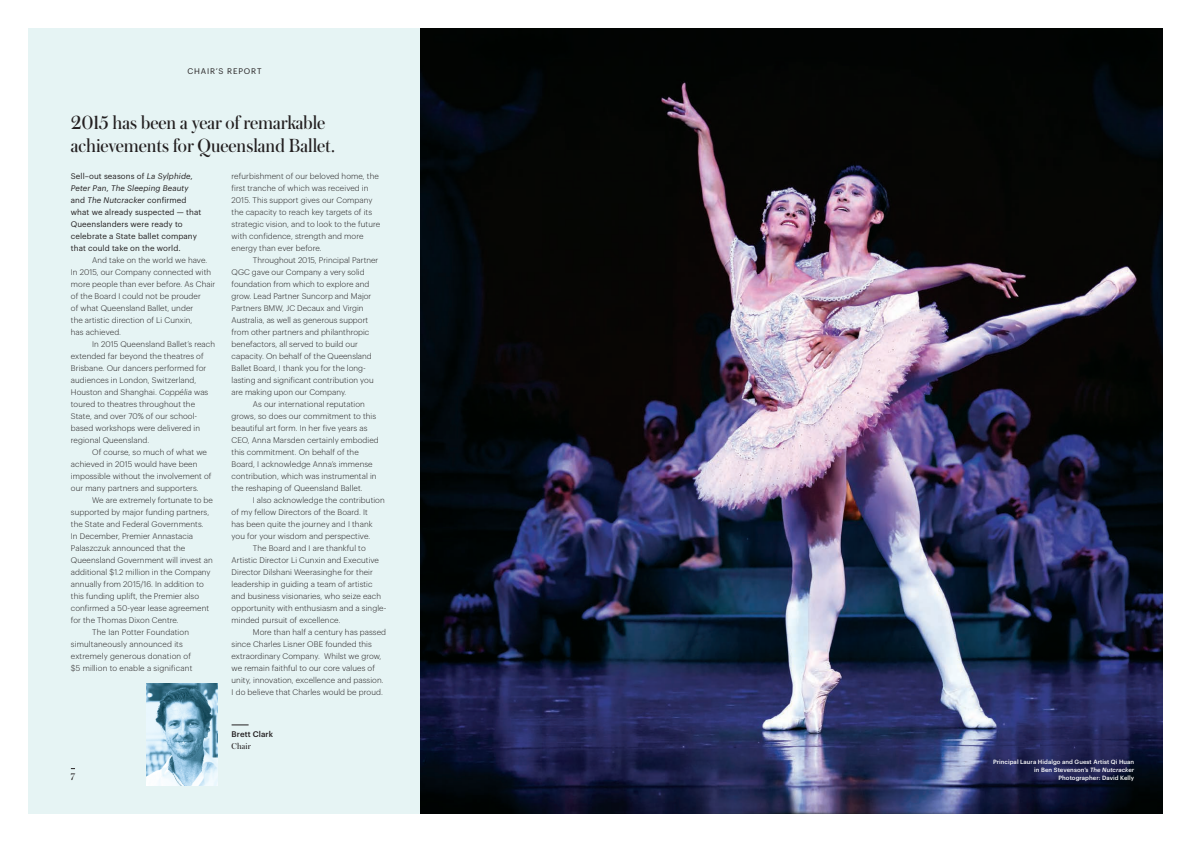
<style>
.page{position:relative;width:1191px;height:842px;background:#fff}
.page>*{position:absolute;margin:0;border:0;box-sizing:border-box;transform-origin:0 0}
.Heading{font:20px/22.5px "Austin Cyr";color:#231f20}
.Page_Number{font:10px "Austin Cyr";color:#231f20}
.Body_Austin{font:9px "Austin Cyr";letter-spacing:.02em;color:#231f20}
.Body_Copy{font:300 8px/12px "Graphik";letter-spacing:.01em;color:#231f20}
.Body_Regular{font:8px/12px "Graphik";letter-spacing:.01em;color:#231f20}
.Page_Title{font:8px "Graphik";letter-spacing:.105em;color:#231f20}
.Body_Copy-2{font:500 8px "Graphik";letter-spacing:.01em;color:#231f20}
.Folio{font:500 6px/8px "Graphik";letter-spacing:.01em;color:#fff;text-align:right}
.s1{font-style:italic}
</style>
<div class="page">
<div style="left:28px;top:28px;width:392px;height:786px;background:#e6f4f4"></div>
<img style="left:420px;top:28px;width:742px;height:786px">
<svg style="left:231px;top:725px;width:18px;height:1px"></svg>
<img style="left:146px;top:683px;width:71px;height:102px">
<p class="Page_Title" style="left:187px;top:65px;width:76px">CHAIR’S REPORT</p>
<p class="Heading" style="left:71px;top:111px;width:266px">2015 has been a year of remarkable achievements for Queensland Ballet.</p>
<p class="Body_Regular" style="left:71px;top:170px;width:132px">Sell–out seasons of <span class="s1">La Sylphide</span>,<br><span class="s1">Peter Pan</span>, <span class="s1">The Sleeping Beauty </span>and <span class="s1">The Nutcracker</span> confirmed what we already suspected — that<br>Queenslanders were ready to celebrate a State ballet company that could take on the world.</p>
<p class="Body_Copy" style="left:71px;top:254px;width:146px;text-indent:21px">And take on the world we have.<br>In 2015, our Company connected with more people than ever before. As Chair of the Board I could not be prouder<br>of what Queensland Ballet, under<br>the artistic direction of Li Cunxin,<br>has achieved.</p>
<p class="Body_Copy" style="left:71px;top:338px;width:146px;text-indent:21px">In 2015 Queensland Ballet’s reach extended far beyond the theatres of Brisbane. Our dancers performed for audiences in London, Switzerland, Houston and Shanghai. <span class="s1">Coppélia</span> was toured to theatres throughout the State, and over 70% of our school&shy;based workshops were delivered in regional Queensland.</p>
<p class="Body_Copy" style="left:71px;top:446px;width:142px;text-indent:21px">Of course, so much of what we achieved in 2015 would have been impossible without the involvement of our many partners and supporters.</p>
<p class="Body_Copy" style="left:71px;top:494px;width:144px;text-indent:21px">We are extremely fortunate to be supported by major funding partners, the State and Federal Governments.<br>In December, Premier Annastacia Palaszczuk announced that the Queensland Government will invest an additional $1.2 million in the Company annually from 2015/16. In addition to this funding uplift, the Premier also confirmed a 50-year lease agreement for the Thomas Dixon Centre.</p>
<p class="Body_Copy" style="left:71px;top:626px;width:123px;text-indent:21px">The Ian Potter Foundation simultaneously announced its extremely generous donation of $5 million to enable a significant</p>
<p class="Page_Number" style="left:71px;top:770px;width:6px">7</p>
<p class="Body_Copy" style="left:231px;top:170px;width:150px">refurbishment of our beloved home, the first tranche of which was received in 2015. This support gives our Company the capacity to reach key targets of its strategic vision, and to look to the future with confidence, strength and more energy than ever before.</p>
<p class="Body_Copy" style="left:231px;top:254px;width:148px;text-indent:21px">Throughout 2015, Principal Partner QGC gave our Company a very solid foundation from which to explore and grow. Lead Partner Suncorp and Major Partners BMW, JC Decaux and Virgin Australia, as well as generous support from other partners and philanthropic benefactors, all served to build our capacity. On behalf of the Queensland Ballet Board, I thank you for the long&shy;lasting and significant contribution you are making upon our Company.</p>
<p class="Body_Copy" style="left:231px;top:398px;width:149px;text-indent:21px">As our international reputation grows, so does our commitment to this beautiful art form. In her five years as CEO, Anna Marsden certainly embodied this commitment. On behalf of the Board, I acknowledge Anna’s immense contribution, which was instrumental in the reshaping of Queensland Ballet.</p>
<p class="Body_Copy" style="left:231px;top:494px;width:155px;text-indent:21px">I also acknowledge the contribution of my fellow Directors of the Board. It<br>has been quite the journey and I thank you for your wisdom and perspective.</p>
<p class="Body_Copy" style="left:231px;top:542px;width:156px;text-indent:21px">The Board and I are thankful to Artistic Director Li Cunxin and Executive Director Dilshani Weerasinghe for their leadership in guiding a team of artistic and business visionaries, who seize each opportunity with enthusiasm and a single&shy;minded pursuit of excellence.</p>
<p class="Body_Copy" style="left:231px;top:626px;width:156px;text-indent:21px">More than half a century has passed since Charles Lisner OBE founded this extraordinary Company. Whilst we grow, we remain faithful to our core values of unity, innovation, excellence and passion.<br>I do believe that Charles would be proud.</p>
<p class="Body_Copy-2" style="left:231px;top:728px;width:43px">Brett Clark</p>
<p class="Body_Austin" style="left:231px;top:740px;width:21px">Chair</p>
<p class="Folio" style="left:993px;top:757px;width:143px">Principal Laura Hidalgo and Guest Artist Qi Huan in Ben Stevenson’s <span class="s1">The Nutcracker<br></span>Photographer: David Kelly</p>
</div>
